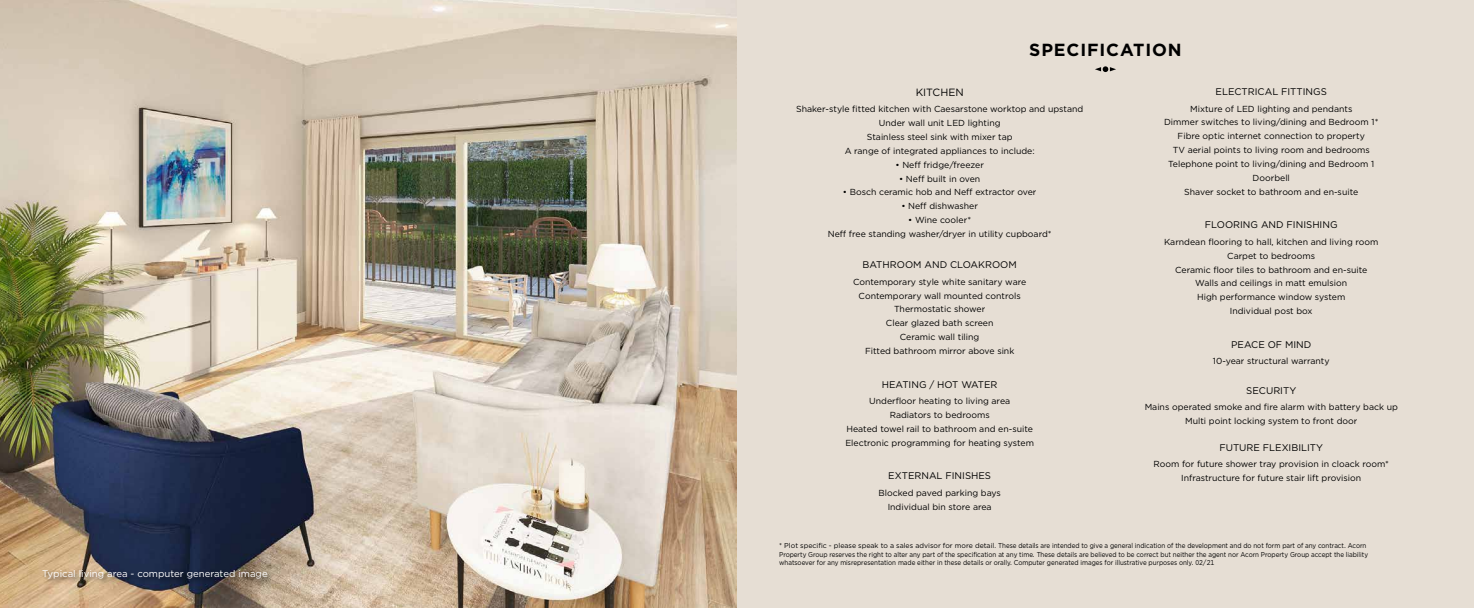
<style>
.page{position:relative;width:1474px;height:608px;background:#fff}
.page>*{position:absolute;margin:0;border:0;box-sizing:border-box;transform-origin:0 0}
.t1{font:700 17.5px "Gotham";letter-spacing:.05em;color:#000}
.t2{font:10.5px "Gotham";color:#000}
.t3{font:9.62px "Gotham";color:#000}
.t4{font:9.62px "Gotham";color:#fff}
.t5{font:8.75px/13.8px "Gotham";color:#000;text-align:center}
.t6{font:7px/8.8px "Gotham";letter-spacing:-.005em;color:#000}
</style>
<div class="page">
<img style="left:0;top:0;width:736px;height:608px">
<div style="left:41px;top:568px;width:233px;height:17px;background:#000;opacity:.75"></div>
<div style="left:737px;top:0;width:736px;height:608px;background:#e6ded4"></div>
<svg style="left:1095px;top:66px;width:21px;height:6px"></svg>
<p class="t4" style="left:42px;top:567px;width:227px">Typical living area - computer generated image</p>
<h1 class="t1" style="left:1029px;top:38px;width:154px">SPECIFICATION</h1>
<p class="t2" style="left:915px;top:85px;width:49px">KITCHEN</p>
<p class="t5" style="left:796px;top:102px;width:289px">Shaker-style fitted kitchen with Caesarstone worktop and upstand Under wall unit LED lighting<br>Stainless steel sink with mixer tap<br>A range of integrated appliances to include:</p>
<p class="t5" style="left:895px;top:157px;width:90px">• Neff fridge/freezer</p>
<p class="t5" style="left:899px;top:171px;width:83px">• Neff built in oven</p>
<p class="t5" style="left:843px;top:185px;width:195px">• Bosch ceramic hob and Neff extractor over</p>
<p class="t5" style="left:901px;top:199px;width:78px">• Neff dishwasher</p>
<p class="t5" style="left:827px;top:213px;width:225px">• Wine cooler*<br>Neff free standing washer/dryer in utility cupboard*</p>
<p class="t3" style="left:862px;top:259px;width:156px">BATHROOM AND CLOAKROOM</p>
<p class="t5" style="left:853px;top:274px;width:175px">Contemporary style white sanitary ware<br>Contemporary wall mounted controls<br>Thermostatic shower<br>Clear glazed bath screen<br>Ceramic wall tiling<br>Fitted bathroom mirror above sink</p>
<p class="t3" style="left:881px;top:378px;width:117px">HEATING / HOT WATER</p>
<p class="t5" style="left:845px;top:394px;width:190px">Underfloor heating to living area<br>Radiators to bedrooms<br>Heated towel rail to bathroom and en-suite Electronic programming for heating system</p>
<p class="t3" style="left:888px;top:469px;width:104px">EXTERNAL FINISHES</p>
<p class="t5" style="left:878px;top:485px;width:124px">Blocked paved parking bays<br>Individual bin store area</p>
<p class="t3" style="left:1215px;top:86px;width:113px">ELECTRICAL FITTINGS</p>
<p class="t5" style="left:1164px;top:101px;width:216px">Mixture of LED lighting and pendants<br>Dimmer switches to living/dining and Bedroom 1* Fibre optic internet connection to property<br>TV aerial points to living room and bedrooms Telephone point to living/dining and Bedroom 1<br>Doorbell<br>Shaver socket to bathroom and en-suite</p>
<p class="t3" style="left:1204px;top:219px;width:134px">FLOORING AND FINISHING</p>
<p class="t5" style="left:1164px;top:235px;width:216px">Karndean flooring to hall, kitchen and living room Carpet to bedrooms<br>Ceramic floor tiles to bathroom and en-suite Walls and ceilings in matt emulsion<br>High performance window system<br>Individual post box</p>
<p class="t3" style="left:1231px;top:338px;width:82px">PEACE OF MIND</p>
<p class="t5" style="left:1212px;top:354px;width:118px">10-year structural warranty</p>
<p class="t3" style="left:1246px;top:384px;width:51px">SECURITY</p>
<p class="t5" style="left:1144px;top:400px;width:255px">Mains operated smoke and fire alarm with battery back up<br>Multi point locking system to front door</p>
<p class="t3" style="left:1219px;top:441px;width:105px">FUTURE FLEXIBILITY</p>
<p class="t5" style="left:1153px;top:457px;width:237px">Room for future shower tray provision in cloack room*<br>Infrastructure for future stair lift provision</p>
<p class="t6" style="left:779px;top:541px;width:590px">* Plot specific - please speak to a sales advisor for more detail. These details are intended to give a general indication of the development and do not form part of any contract. Acorn<br>Property Group reserves the right to alter any part of the specification at any time. These details are believed to be correct but neither the agent nor Acorn Property Group accept the liability whatsoever for any misrepresentation made either in these details or orally. Computer generated images for illustrative purposes only. 02/21</p>
</div>
